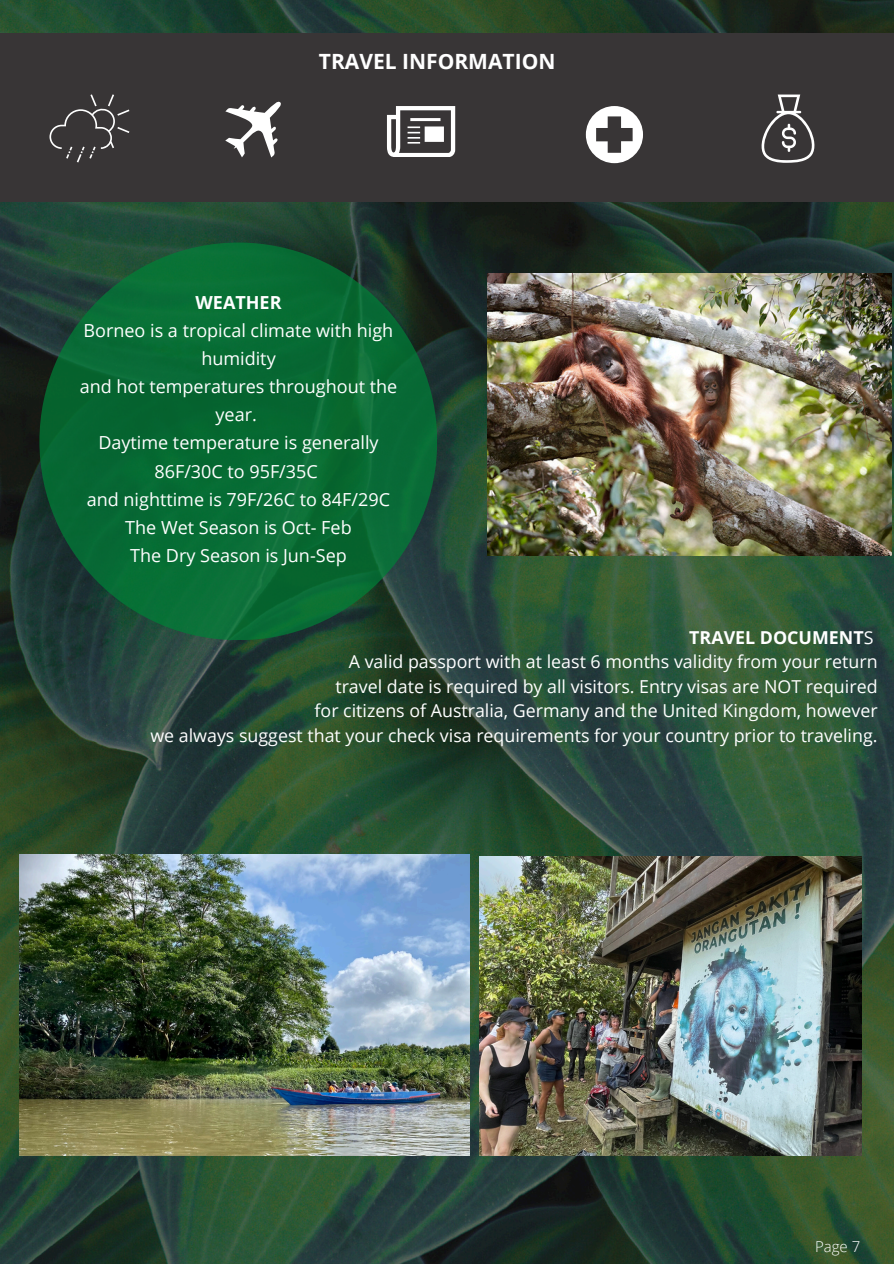
<style>
.page{position:relative;width:894px;height:1264px;background:#fff}
.page>*{position:absolute;margin:0;border:0;box-sizing:border-box;transform-origin:0 0}
.t1{font:700 21px "Open Sans";color:#fff}
.t2{font:18px/28.2px "Open Sans";color:#fff;text-align:center}
.t3{font:17.85px/24.5px "Open Sans";color:#fff;text-align:right}
.t4{font:300 15px "Open Sans";color:#fff}
.s1{font-weight:700}
</style>
<div class="page">
<img style="left:0;top:0;width:893px;height:1263px">
<div style="left:0;top:33px;width:893px;height:168px;background:#383536"></div>
<div style="left:39px;top:242px;width:398px;height:398px;background:#076b34;border-radius:50%"></div>
<img style="left:487px;top:273px;width:404px;height:282px">
<img style="left:20px;top:854px;width:450px;height:301px">
<img style="left:479px;top:856px;width:382px;height:299px">
<svg style="left:49px;top:94px;width:80px;height:68px"></svg>
<svg style="left:225px;top:101px;width:56px;height:56px"></svg>
<svg style="left:387px;top:106px;width:68px;height:51px"></svg>
<svg style="left:585px;top:106px;width:57px;height:57px"></svg>
<svg style="left:761px;top:94px;width:54px;height:69px"></svg>
<p class="t1" style="left:319px;top:47px;width:238px">TRAVEL INFORMATION</p>
<h1 class="t2" style="left:80px;top:287px;width:319px"><span class="s1">WEATHER<br></span>Borneo is a tropical climate with high humidity<br>and hot temperatures throughout the year.<br>Daytime temperature is generally<br>86F/30C to 95F/35C<br>and nighttime is 79F/26C to 84F/29C<br>The Wet Season is Oct- Feb<br>The Dry Season is Jun-Sep</h1>
<p class="t3" style="left:150px;top:624px;width:728px"><span class="s1">TRAVEL DOCUMENT</span>S<br>A valid passport with at least 6 months validity from your return<br>travel date is required by all visitors. Entry visas are NOT required<br>for citizens of Australia, Germany and the United Kingdom, however<br>we always suggest that your check visa requirements for your country prior to traveling.</p>
<p class="t4" style="left:814px;top:1235px;width:47px">Page 7</p>
</div>
